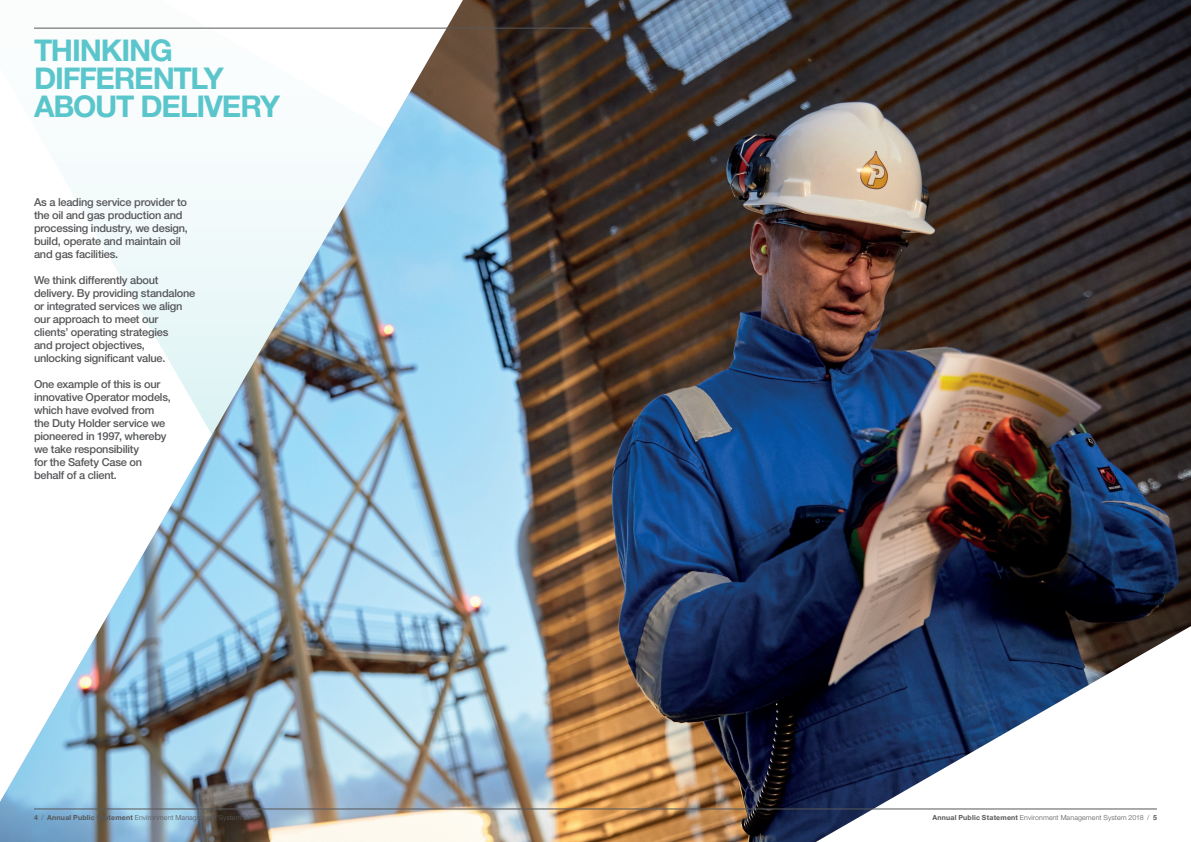
<style>
.page{position:relative;width:1191px;height:842px;background:#fff}
.page>*{position:absolute;margin:0;border:0;box-sizing:border-box;transform-origin:0 0}
._02_Page_Heading_H2{font:700 30px/28px "Helvetica Neue LT Std";letter-spacing:-.04em;color:#5ac6cc}
._01_Intro_L2{font:500 11px/13px "Helvetica Neue LT Std";letter-spacing:-.02em;color:#57585a}
.Folio_left{font:300 7px "Helvetica Neue LT Std";letter-spacing:.02em;color:#57585a}
.s1{font-weight:700}
</style>
<div class="page">
<img style="left:0;top:0;width:1191px;height:842px">
<hr style="left:34px;top:28px;width:561px;height:1px;background:#57585a">
<hr style="left:34px;top:809px;width:561px;height:1px;background:#57585a">
<hr style="left:595px;top:809px;width:562px;height:1px;background:#57585a">
<p class="_02_Page_Heading_H2" style="left:34px;top:36px;width:247px">THINKING<br>DIFFERENTLY<br>ABOUT DELIVERY</p>
<p class="_01_Intro_L2" style="left:34px;top:196px;width:155px">As a leading service provider to the oil and gas production and processing industry, we design, build, operate and maintain oil and gas facilities.</p>
<p class="_01_Intro_L2" style="left:34px;top:274px;width:163px">We think differently about delivery. By providing standalone or integrated services we align our approach to meet our clients’ operating strategies<br>and project objectives,<br>unlocking significant value.</p>
<p class="_01_Intro_L2" style="left:34px;top:378px;width:138px">One example of this is our innovative Operator models, which have evolved from the Duty Holder service we pioneered in 1997, whereby we take responsibility<br>for the Safety Case on behalf of a client.</p>
<p class="Folio_left" style="left:34px;top:813px;width:226px"><span class="s1">4</span> / <span class="s1">Annual Public Statement</span> Environment Management System 2017</p>
<p class="Folio_left" style="left:932px;top:813px;width:226px"><span class="s1">Annual Public Statement</span> Environment Management System 2018 / <span class="s1">5</span></p>
</div>
